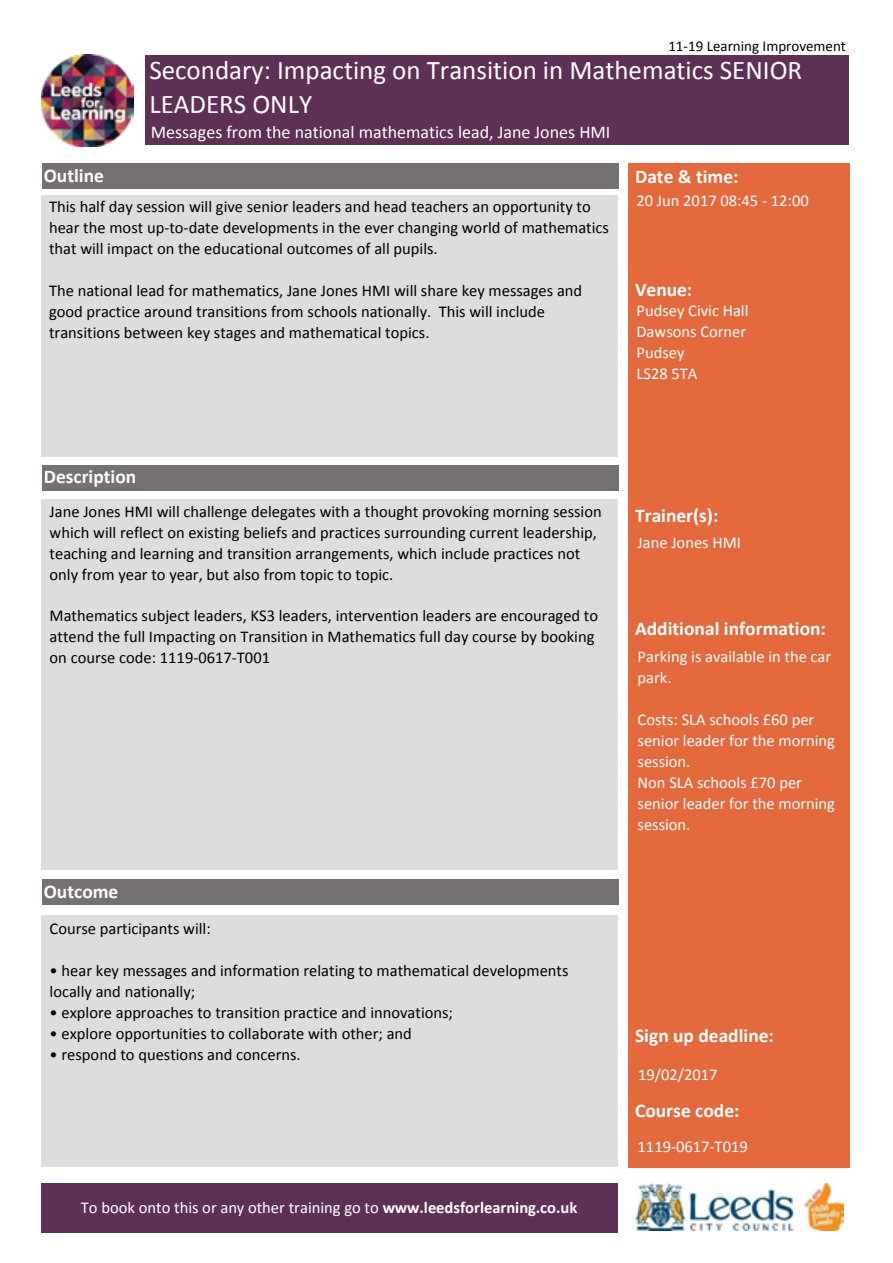
<style>
.page{position:relative;width:893px;height:1263px;background:#fff}
.page>*{position:absolute;margin:0;border:0;box-sizing:border-box;transform-origin:0 0}
.t1{font:27px/34.3px "Calibri";color:#fff}
.t2{font:700 19.5px "Calibri";color:#fff}
.t3{font:18px "Calibri";color:#fff}
.t4{font:16.5px/21px "Calibri";color:#000}
.t5{font:16.5px/21px "Calibri";color:#fff}
.t6{font:15px "Calibri";color:#000}
.s1{font-weight:700}
</style>
<div class="page">
<img style="left:42px;top:54px;width:92px;height:92px">
<div style="left:145px;top:56px;width:704px;height:89px;background:#5f3056"></div>
<div style="left:628px;top:163px;width:221px;height:1005px;background:#e46a3d"></div>
<div style="left:42px;top:163px;width:577px;height:26px;background:#767171"></div>
<div style="left:42px;top:465px;width:577px;height:25px;background:#767171"></div>
<div style="left:42px;top:879px;width:577px;height:26px;background:#767171"></div>
<div style="left:41px;top:1183px;width:577px;height:50px;background:#5f3056"></div>
<img style="left:636px;top:1183px;width:208px;height:47px">
<div style="left:42px;top:195px;width:576px;height:262px;background:#dcddde"></div>
<div style="left:42px;top:499px;width:576px;height:370px;background:#dcddde"></div>
<div style="left:42px;top:915px;width:576px;height:251px;background:#dcddde"></div>
<p class="t6" style="left:668px;top:37px;width:179px">11-19 Learning Improvement</p>
<h1 class="t1" style="left:149px;top:53px;width:654px">Secondary: Impacting on Transition in Mathematics SENIOR<br>LEADERS ONLY</h1>
<p class="t2" style="left:44px;top:162px;width:62px">Outline</p>
<p class="t3" style="left:151px;top:120px;width:461px">Messages from the national mathematics lead, Jane Jones HMI</p>
<p class="t4" style="left:49px;top:196px;width:561px">This half day session will give senior leaders and head teachers an opportunity to hear the most up-to-date developments in the ever changing world of mathematics that will impact on the educational outcomes of all pupils.</p>
<p class="t4" style="left:49px;top:280px;width:535px">The national lead for mathematics, Jane Jones HMI will share key messages and good practice around transitions from schools nationally. This will include transitions between key stages and mathematical topics.</p>
<p class="t2" style="left:635px;top:162px;width:105px">Date &amp; time:</p>
<p class="t5" style="left:636px;top:190px;width:174px">20 Jun 2017 08:45 - 12:00</p>
<p class="t2" style="left:635px;top:276px;width:59px">Venue:</p>
<p class="t5" style="left:636px;top:300px;width:113px">Pudsey Civic Hall<br>Dawsons Corner<br>Pudsey<br>LS28 5TA</p>
<p class="t2" style="left:44px;top:463px;width:94px">Description</p>
<p class="t4" style="left:50px;top:501px;width:554px">Jane Jones HMI will challenge delegates with a thought provoking morning session which will reflect on existing beliefs and practices surrounding current leadership, teaching and learning and transition arrangements, which include practices not only from year to year, but also from topic to topic.</p>
<p class="t4" style="left:50px;top:605px;width:550px">Mathematics subject leaders, KS3 leaders, intervention leaders are encouraged to attend the full Impacting on Transition in Mathematics full day course by booking on course code: 1119-0617-T001</p>
<p class="t2" style="left:44px;top:878px;width:76px">Outcome</p>
<p class="t4" style="left:50px;top:918px;width:163px">Course participants will:</p>
<p class="t4" style="left:50px;top:960px;width:520px">• hear key messages and information relating to mathematical developments locally and nationally;</p>
<p class="t4" style="left:50px;top:1002px;width:405px">• explore approaches to transition practice and innovations;</p>
<p class="t4" style="left:50px;top:1023px;width:364px">• explore opportunities to collaborate with other; and</p>
<p class="t4" style="left:50px;top:1044px;width:253px">• respond to questions and concerns.</p>
<p class="t5" style="left:81px;top:1196px;width:498px">To book onto this or any other training go to <span class="s1">www.leedsforlearning.co.uk</span></p>
<p class="t2" style="left:635px;top:502px;width:85px">Trainer(s):</p>
<p class="t5" style="left:638px;top:532px;width:105px">Jane Jones HMI</p>
<p class="t2" style="left:635px;top:615px;width:192px">Additional information:</p>
<p class="t5" style="left:638px;top:646px;width:195px">Parking is available in the car park.</p>
<p class="t5" style="left:638px;top:709px;width:199px">Costs: SLA schools £60 per senior leader for the morning session.<br>Non SLA schools £70 per senior leader for the morning session.</p>
<p class="t2" style="left:635px;top:1021px;width:140px">Sign up deadline:</p>
<p class="t5" style="left:638px;top:1064px;width:81px">19/02/2017</p>
<p class="t2" style="left:635px;top:1097px;width:106px">Course code:</p>
<p class="t5" style="left:638px;top:1136px;width:112px">1119-0617-T019</p>
</div>
